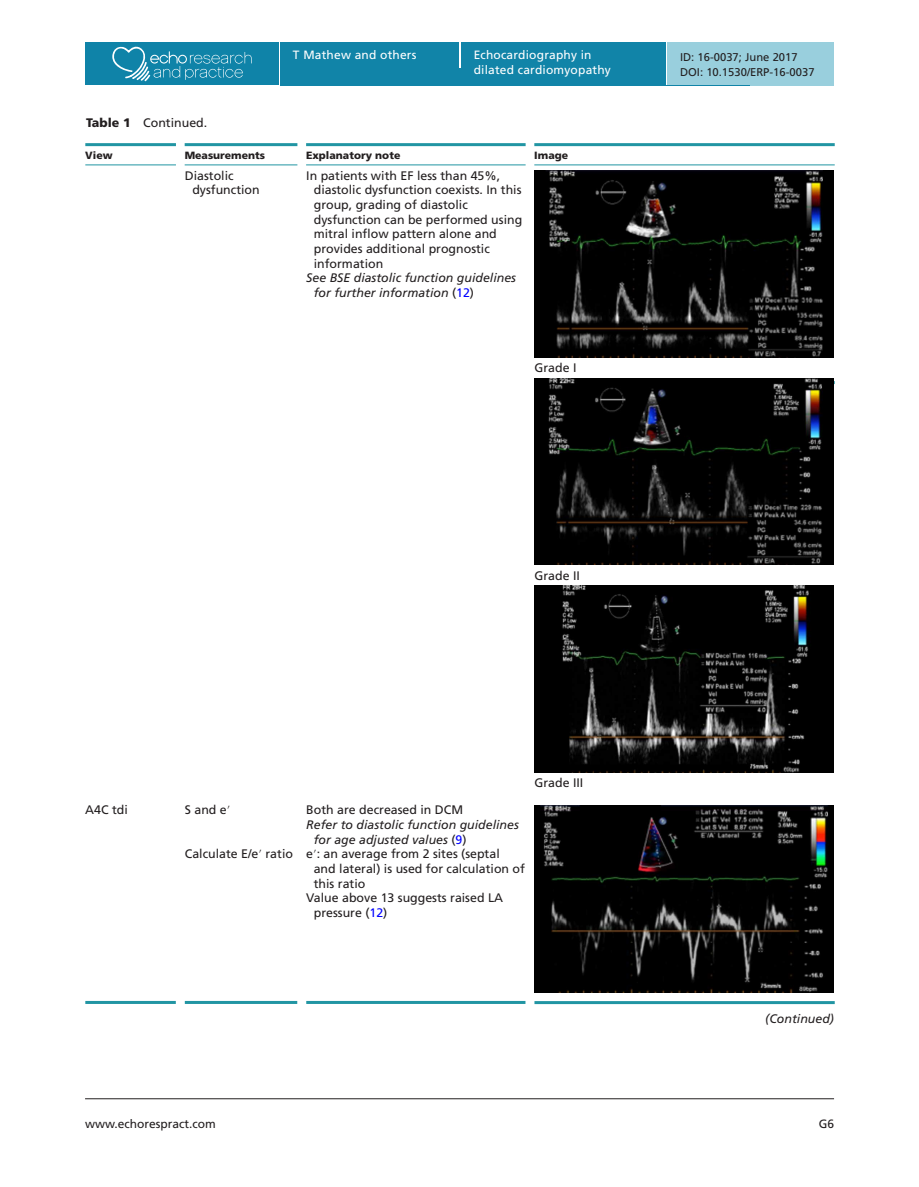
<style>
.page{position:relative;width:919px;height:1187px;background:#fff}
.page>*{position:absolute;margin:0;border:0;box-sizing:border-box;transform-origin:0 0}
.t1{font:12.3px/14.7px "Frutiger LT Std";color:#231f20}
.t2{font:italic 12.3px/14.7px "Frutiger LT Std";color:#231f20}
.t3{font:12px/14.7px "Frutiger LT Std";letter-spacing:.015em;color:#fff}
.t4{font:12px "Frutiger LT Std";color:#231f20}
.t5{font:11.25px/14.5px "Frutiger LT Std";color:#231f20}
.t6{font:900 10.5px "Frutiger LT Std";color:#231f20}
.s1{font-weight:900}
.s2{font-style:normal}
.s3{font-style:normal;color:#00f}
.s4{font-family:"STIX General"}
.s5{color:#00f}
</style>
<div class="page">
<div style="left:85px;top:43px;width:194px;height:42px;background:#0f83a8"></div>
<svg style="left:112px;top:46px;width:139px;height:36px"></svg>
<div style="left:280px;top:51px;width:553px;height:34px;background:#1184a8"></div>
<div style="left:280px;top:43px;width:179px;height:8px;background:#1184a8"></div>
<hr style="left:459px;top:43px;width:2px;height:25px;background:#fff">
<div style="left:461px;top:43px;width:205px;height:42px;background:#1184a8"></div>
<hr style="left:666px;top:43px;width:1px;height:42px;background:#fff">
<div style="left:667px;top:43px;width:83px;height:42px;background:#99cfdd"></div>
<div style="left:750px;top:68px;width:83px;height:17px;background:#99cfdd"></div>
<div style="left:750px;top:43px;width:83px;height:25px;background:#99cfdd"></div>
<hr style="left:85px;top:1098px;width:749px;height:1px;background:#231f20">
<hr style="left:85px;top:143px;width:91px;height:3px;background:#2195a3">
<hr style="left:85px;top:164px;width:91px;height:1px;background:#2195a3">
<hr style="left:185px;top:143px;width:112px;height:3px;background:#2195a3">
<hr style="left:185px;top:164px;width:112px;height:1px;background:#2195a3">
<hr style="left:306px;top:143px;width:219px;height:3px;background:#2195a3">
<hr style="left:306px;top:164px;width:219px;height:1px;background:#2195a3">
<hr style="left:534px;top:143px;width:300px;height:3px;background:#2195a3">
<hr style="left:534px;top:164px;width:300px;height:1px;background:#2195a3">
<hr style="left:534px;top:381px;width:300px;height:3px;background:#2195a3">
<img style="left:534px;top:170px;width:299px;height:187px">
<img style="left:534px;top:378px;width:299px;height:187px">
<img style="left:534px;top:585px;width:299px;height:187px">
<hr style="left:85px;top:1000px;width:91px;height:3px;background:#2195a3">
<hr style="left:185px;top:1000px;width:112px;height:3px;background:#2195a3">
<hr style="left:306px;top:1000px;width:219px;height:3px;background:#2195a3">
<hr style="left:534px;top:1001px;width:300px;height:3px;background:#2195a3">
<img style="left:534px;top:805px;width:299px;height:187px">
<p class="t1" style="left:86px;top:115px;width:122px"><span class="s1">Table 1</span> Continued.</p>
<p class="t3" style="left:293px;top:48px;width:125px">T Mathew and others</p>
<p class="t3" style="left:473px;top:48px;width:139px">Echocardiography in dilated cardiomyopathy</p>
<p class="t5" style="left:680px;top:50px;width:136px">ID: 16-0037; June 2017<br>DOI: 10.1530/ERP-16-0037</p>
<p class="t6" style="left:85px;top:148px;width:29px">View</p>
<p class="t6" style="left:185px;top:148px;width:82px">Measurements</p>
<p class="t6" style="left:306px;top:148px;width:96px">Explanatory note</p>
<p class="t6" style="left:534px;top:148px;width:35px">Image</p>
<p class="t1" style="left:192px;top:168px;width:69px;text-indent:-7px">Diastolic dysfunction</p>
<p class="t1" style="left:314px;top:168px;width:210px;text-indent:-7px">In patients with EF less than 45%, diastolic dysfunction coexists. In this group, grading of diastolic dysfunction can be performed using mitral inflow pattern alone and provides additional prognostic information</p>
<p class="t2" style="left:314px;top:271px;width:204px;text-indent:-7px">See BSE diastolic function guidelines for further information <span class="s2">(</span><span class="s3">12</span><span class="s2">)</span></p>
<p class="t1" style="left:534px;top:360px;width:43px">Grade I</p>
<p class="t1" style="left:534px;top:568px;width:47px">Grade II</p>
<p class="t1" style="left:85px;top:802px;width:44px">A4C tdi</p>
<p class="t1" style="left:185px;top:802px;width:47px">S and e<span class="s4">′</span></p>
<p class="t1" style="left:185px;top:846px;width:110px">Calculate E/e<span class="s4">′</span> ratio</p>
<p class="t1" style="left:306px;top:802px;width:158px">Both are decreased in DCM</p>
<p class="t2" style="left:306px;top:817px;width:214px">Refer to diastolic function guidelines</p>
<p class="t2" style="left:314px;top:832px;width:154px">for age adjusted values <span class="s2">(</span><span class="s3">9</span><span class="s2">)</span></p>
<p class="t1" style="left:306px;top:846px;width:195px">e<span class="s4">′</span>: an average from 2 sites (septal</p>
<p class="t1" style="left:314px;top:861px;width:213px">and lateral) is used for calculation of</p>
<p class="t1" style="left:314px;top:876px;width:53px">this ratio</p>
<p class="t1" style="left:306px;top:890px;width:198px">Value above 13 suggests raised LA</p>
<p class="t1" style="left:314px;top:905px;width:75px">pressure (<span class="s5">12</span>)</p>
<p class="t1" style="left:534px;top:775px;width:50px">Grade III</p>
<p class="t2" style="left:765px;top:1011px;width:70px">(Continued)</p>
<p class="t4" style="left:85px;top:1117px;width:132px">www.echorespract.com</p>
<p class="t4" style="left:818px;top:1117px;width:17px">G6</p>
</div>
